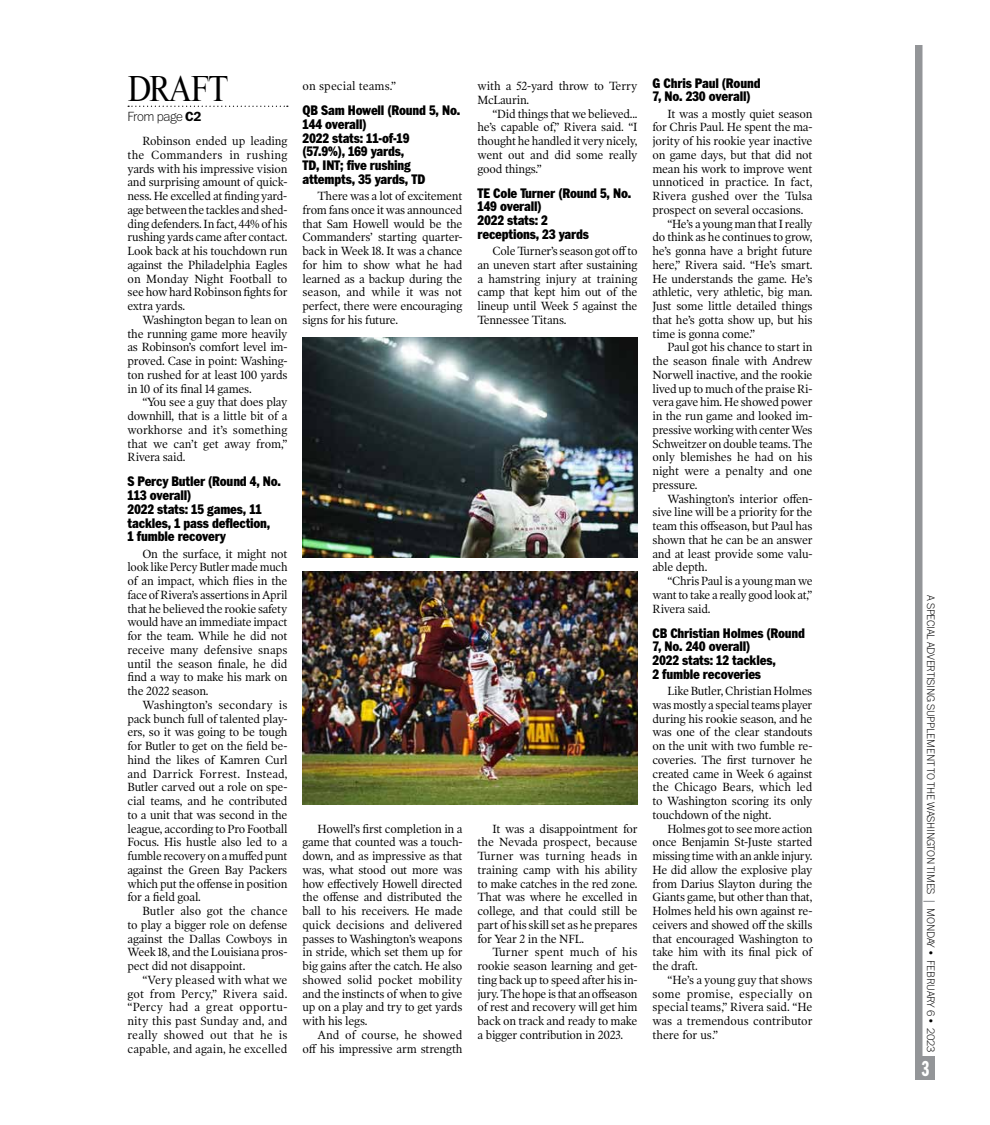
<style>
.page{position:relative;width:990px;height:1125px;background:#fff}
.page>*{position:absolute;margin:0;border:0;box-sizing:border-box;transform-origin:0 0}
.t1{font:33.75px "Times Roman Headline";letter-spacing:-.005em;color:#000;scale:.9 1}
.t2{font:900 22.5px "Franklin ITC Cond";color:#fff;scale:.8 1}
.t3{font:900 14.38px/13.8px "Franklin ITC Narrow";letter-spacing:-.01em;color:#000;scale:.95 1}
.t4{font:100 13.75px "Franklin ITC";letter-spacing:-.035em;color:#000}
.t5{font:12px/13.8px "Poynter OS Text One";letter-spacing:-.02em;color:#000;text-align:justify;scale:.95 1}
.t6{font:12px/13.8px "Poynter OS Text One";letter-spacing:-.02em;color:#000;text-align:justify;scale:.94 1}
.t7{font:12px "Poynter OS Text One";letter-spacing:-.02em;color:#000;scale:.93 1}
.t8{font:12px "Poynter OS Text One";letter-spacing:.005em;color:#000;scale:.95 1}
.t9{font:12px "Poynter OS Text One";letter-spacing:.01em;color:#000;scale:.95 1}
.t10{font:100 11.25px "Franklin ITC";letter-spacing:-.02em;color:#000}
.s1{font-weight:700}
.s2{font-family:"Franklin ITC Narrow";font-weight:500;font-size:13.62px;color:#939598}
</style>
<div class="page">
<div style="left:915px;top:45px;width:7px;height:1035px;background:#939598"></div>
<div style="left:916px;top:1057px;width:19px;height:23px;background:#939598"></div>
<svg style="left:128px;top:106px;width:160px;height:1px"></svg>
<img style="left:302px;top:338px;width:336px;height:220px">
<img style="left:302px;top:571px;width:336px;height:234px">
<h1 class="t1" style="left:128px;top:69px;width:113px">Draft</h1>
<p class="t4" style="left:128px;top:109px;width:75px">From page <span class="s1">C2</span></p>
<p class="t5" style="left:127px;top:134px;width:170px;text-indent:15px">Robinson ended up leading the Commanders in rushing yards with his impressive vision and surprising amount of quick&shy;ness. He excelled at finding yard&shy;age between the tackles and shed&shy;ding defenders. In fact, 44% of his rushing yards came after contact.<br>Look back at his touchdown run against the Philadelphia Eagles on Monday Night Football to see how hard Robinson fights for extra yards.</p>
<p class="t5" style="left:128px;top:313px;width:170px;text-indent:15px">Washington began to lean on the running game more heavily as Robinson’s comfort level im&shy;proved. Case in point: Washing&shy;ton rushed for at least 100 yards in 10 of its final 14 games.</p>
<p class="t5" style="left:128px;top:395px;width:170px;text-indent:15px">“You see a guy that does play downhill, that is a little bit of a workhorse and it’s something that we can’t get away from,” Rivera said.</p>
<p class="t3" style="left:128px;top:475px;width:163px">S Percy Butler (Round 4, No.<br>113 overall)<br>2022 stats: 15 games, 11 tackles, 1 pass deflection,<br>1 fumble recovery</p>
<p class="t5" style="left:128px;top:546px;width:170px;text-indent:15px">On the surface, it might not look like Percy Butler made much of an impact, which flies in the face of Rivera’s assertions in April that he believed the rookie safety would have an immediate impact for the team. While he did not receive many defensive snaps until the season finale, he did find a way to make his mark on the 2022 season.</p>
<p class="t5" style="left:128px;top:698px;width:170px;text-indent:15px">Washington’s secondary is pack bunch full of talented play&shy;ers, so it was going to be tough for Butler to get on the field be&shy;hind the likes of Kamren Curl and Darrick Forrest. Instead, Butler carved out a role on spe&shy;cial teams, and he contributed to a unit that was second in the league, according to Pro Football Focus. His hustle also led to a fumble recovery on a muffed punt against the Green Bay Packers which put the offense in position for a field goal.</p>
<p class="t5" style="left:128px;top:904px;width:170px;text-indent:15px">Butler also got the chance to play a bigger role on defense against the Dallas Cowboys in Week 18, and the Louisiana pros&shy;pect did not disappoint.</p>
<p class="t5" style="left:128px;top:973px;width:170px;text-indent:15px">“Very pleased with what we got from Percy,” Rivera said. “Percy had a great opportu&shy;nity this past Sunday and, and really showed out that he is capable, and again, he excelled</p>
<p class="t9" style="left:303px;top:78px;width:100px">on special teams.”</p>
<p class="t3" style="left:302px;top:104px;width:168px">QB Sam Howell (Round 5, No.<br>144 overall)<br>2022 stats: 11-of-19<br>(57.9%), 169 yards,<br>TD, INT; five rushing attempts, 35 yards, TD</p>
<p class="t5" style="left:302px;top:189px;width:170px;text-indent:15px">There was a lot of excitement from fans once it was announced that Sam Howell would be the Commanders’ starting quarter&shy;back in Week 18. It was a chance for him to show what he had learned as a backup during the season, and while it was not perfect, there were encouraging signs for his future.</p>
<p class="t5" style="left:302px;top:821px;width:170px;text-indent:15px">Howell’s first completion in a game that counted was a touch&shy;down, and as impressive as that was, what stood out more was how effectively Howell directed the offense and distributed the ball to his receivers. He made quick decisions and delivered passes to Washington’s weapons in stride, which set them up for big gains after the catch. He also showed solid pocket mobility and the instincts of when to give up on a play and try to get yards with his legs.</p>
<p class="t5" style="left:302px;top:1028px;width:170px;text-align:right">And of course, he showed off his impressive arm strength</p>
<p class="t5" style="left:478px;top:79px;width:170px">with a 52-yard throw to Terry<br>McLaurin.</p>
<p class="t5" style="left:478px;top:106px;width:170px;text-indent:15px">“Did things that we believed... he’s capable of,” Rivera said. “I thought he handled it very nicely, went out and did some really good things.”</p>
<p class="t3" style="left:478px;top:186px;width:163px">TE Cole Turner (Round 5, No.<br>149 overall)<br>2022 stats: 2<br>receptions, 23 yards</p>
<p class="t6" style="left:478px;top:244px;width:172px;text-indent:15px">Cole Turner’s season got off to an uneven start after sustaining a hamstring injury at training camp that kept him out of the lineup until Week 5 against the Tennessee Titans.</p>
<p class="t5" style="left:478px;top:821px;width:170px;text-indent:15px">It was a disappointment for the Nevada prospect, because Turner was turning heads in training camp with his ability to make catches in the red zone.<br>That was where he excelled in college, and that could still be part of his skill set as he prepares for Year 2 in the NFL.</p>
<p class="t5" style="left:478px;top:945px;width:170px;text-indent:15px">Turner spent much of his rookie season learning and get&shy;ting back up to speed after his in&shy;jury. The hope is that an offseason of rest and recovery will get him back on track and ready to make a bigger contribution in 2023.</p>
<p class="t3" style="left:652px;top:76px;width:115px">G Chris Paul (Round<br>7, No. 230 overall)</p>
<p class="t5" style="left:668px;top:106px;width:154px">It was a mostly quiet season</p>
<p class="t5" style="left:652px;top:120px;width:170px">for Chris Paul. He spent the ma-</p>
<p class="t5" style="left:652px;top:134px;width:170px">jority of his rookie year inactive</p>
<p class="t5" style="left:652px;top:148px;width:170px">on game days, but that did not</p>
<p class="t5" style="left:652px;top:161px;width:170px">mean his work to improve went</p>
<p class="t5" style="left:652px;top:175px;width:170px">unnoticed in practice. In fact,</p>
<p class="t8" style="left:652px;top:188px;width:170px">Rivera gushed over the Tulsa</p>
<p class="t5" style="left:652px;top:203px;width:160px">prospect on several occasions.</p>
<p class="t6" style="left:668px;top:216px;width:156px">“He’s a young man that I really</p>
<p class="t5" style="left:652px;top:230px;width:170px">do think as he continues to grow,</p>
<p class="t5" style="left:652px;top:244px;width:170px">he’s gonna have a bright future</p>
<p class="t5" style="left:652px;top:258px;width:170px">here,” Rivera said. “He’s smart.</p>
<p class="t5" style="left:652px;top:271px;width:170px">He understands the game. He’s</p>
<p class="t5" style="left:652px;top:285px;width:170px">athletic, very athletic, big man.</p>
<p class="t5" style="left:652px;top:299px;width:170px">Just some little detailed things</p>
<p class="t5" style="left:652px;top:313px;width:170px">that he’s gotta show up, but his</p>
<p class="t5" style="left:652px;top:326px;width:109px">time is gonna come.”</p>
<p class="t5" style="left:668px;top:340px;width:154px">Paul got his chance to start in</p>
<p class="t5" style="left:652px;top:354px;width:170px">the season finale with Andrew</p>
<p class="t5" style="left:652px;top:368px;width:170px">Norwell inactive, and the rookie</p>
<p class="t5" style="left:652px;top:381px;width:170px">lived up to much of the praise Ri-</p>
<p class="t5" style="left:652px;top:395px;width:170px">vera gave him. He showed power</p>
<p class="t5" style="left:652px;top:409px;width:170px">in the run game and looked im-</p>
<p class="t7" style="left:652px;top:422px;width:174px">pressive working with center Wes</p>
<p class="t6" style="left:652px;top:436px;width:172px">Schweitzer on double teams. The</p>
<p class="t5" style="left:652px;top:450px;width:170px">only blemishes he had on his</p>
<p class="t5" style="left:652px;top:464px;width:170px">night were a penalty and one</p>
<p class="t5" style="left:652px;top:478px;width:49px">pressure.</p>
<p class="t5" style="left:668px;top:491px;width:154px">Washington’s interior offen-</p>
<p class="t5" style="left:652px;top:505px;width:170px">sive line will be a priority for the</p>
<p class="t5" style="left:652px;top:519px;width:170px">team this offseason, but Paul has</p>
<p class="t5" style="left:652px;top:533px;width:170px">shown that he can be an answer</p>
<p class="t5" style="left:652px;top:546px;width:170px">and at least provide some valu-</p>
<p class="t5" style="left:652px;top:560px;width:59px">able depth.</p>
<p class="t6" style="left:668px;top:574px;width:156px">“Chris Paul is a young man we</p>
<p class="t6" style="left:652px;top:588px;width:172px">want to take a really good look at,”</p>
<p class="t5" style="left:652px;top:601px;width:63px">Rivera said.</p>
<p class="t3" style="left:652px;top:626px;width:162px">CB Christian Holmes (Round<br>7, No. 240 overall)<br>2022 stats: 12 tackles,<br>2 fumble recoveries</p>
<p class="t5" style="left:652px;top:684px;width:170px;text-indent:15px">Like Butler, Christian Holmes was mostly a special teams player during his rookie season, and he was one of the clear standouts on the unit with two fumble re&shy;coveries. The first turnover he created came in Week 6 against the Chicago Bears, which led to Washington scoring its only touchdown of the night.</p>
<p class="t6" style="left:652px;top:821px;width:172px;text-indent:15px">Holmes got to see more action once Benjamin St-Juste started missing time with an ankle injury.<br>He did allow the explosive play from Darius Slayton during the Giants game, but other than that, Holmes held his own against re&shy;ceivers and showed off the skills that encouraged Washington to take him with its final pick of the draft.</p>
<p class="t6" style="left:652px;top:973px;width:172px;text-indent:15px">“He’s a young guy that shows some promise, especially on special teams,” Rivera said. “He was a tremendous contributor there for us.”</p>
<p class="t10" style="left:937px;top:595px;width:301px;rotate:90deg">A SPECIAL ADVERTISING SU PPLEMENT TO THE WASHINGTON TIMES</p>
<p class="t10" style="left:937px;top:857px;width:9px;rotate:90deg">N</p>
<p class="t10" style="left:937px;top:900px;width:154px;rotate:90deg"><span class="s2">|</span> Monday • February 6 • 2023</p>
<h2 class="t2" style="left:922px;top:1056px;width:11px">3</h2>
</div>
